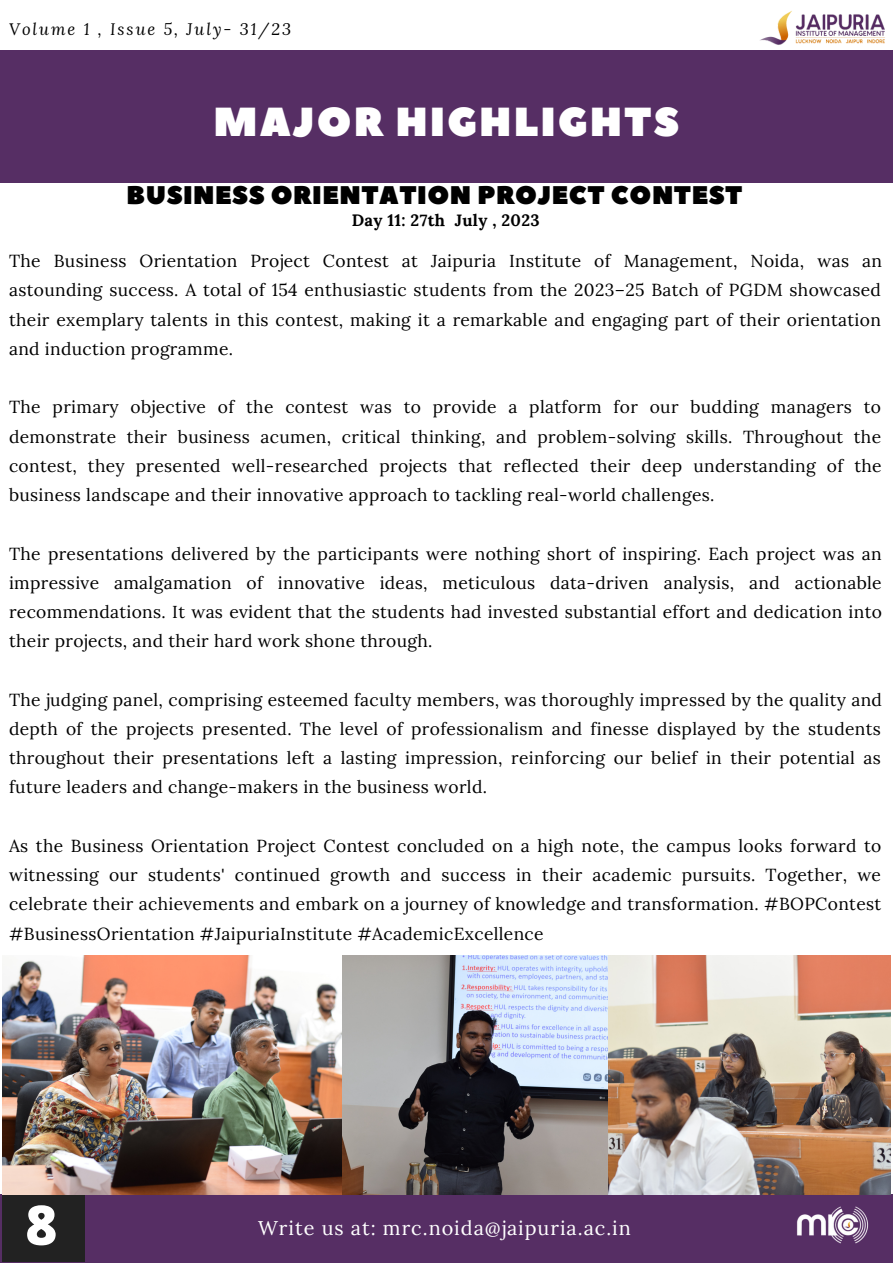
<style>
.page{position:relative;width:893px;height:1264px;background:#fff}
.page>*{position:absolute;margin:0;border:0;box-sizing:border-box;transform-origin:0 0}
.t1{font:800 54.75px "Open Sans";color:#fff}
.t2{font:40.5px "Peace Sans";letter-spacing:.05em;color:#fff}
.t3{font:25.5px "Peace Sans";letter-spacing:.02em;color:#000}
.t4{font:19.8px "Lora";letter-spacing:.05em;color:#fff}
.t5{font:17.4px/29.2px "Lora";letter-spacing:.02em;color:#000;text-align:justify}
.t6{font:italic 16.5px "Lora";letter-spacing:.12em;color:#000}
.t7{font:700 16.5px "Lora";letter-spacing:.02em;color:#000}
</style>
<div class="page">
<div style="left:0;top:51px;width:892px;height:131px;background:#562e64"></div>
<img style="left:760px;top:11px;width:125px;height:34px">
<div style="left:0;top:1194px;width:892px;height:68px;background:#562e64"></div>
<img style="left:797px;top:1206px;width:72px;height:38px">
<div style="left:2px;top:1194px;width:83px;height:68px;background:#222"></div>
<img style="left:2px;top:955px;width:888px;height:239px">
<p class="t6" style="left:9px;top:18px;width:283px">Volume 1 , Issue 5, July- 31/23</p>
<p class="t2" style="left:214px;top:95px;width:467px">MAJOR HIGHLIGHTS</p>
<p class="t3" style="left:127px;top:179px;width:617px">BUSINESS ORIENTATION PROJECT CONTEST</p>
<p class="t7" style="left:352px;top:209px;width:189px">Day 11: 27th July , 2023</p>
<p class="t5" style="left:9px;top:246px;width:874px">The Business Orientation Project Contest at Jaipuria Institute of Management, Noida, was an astounding success. A total of 154 enthusiastic students from the 2023–25 Batch of PGDM showcased their exemplary talents in this contest, making it a remarkable and engaging part of their orientation and induction programme.</p>
<p class="t5" style="left:9px;top:392px;width:874px">The primary objective of the contest was to provide a platform for our budding managers to demonstrate their business acumen, critical thinking, and problem-solving skills. Throughout the contest, they presented well-researched projects that reflected their deep understanding of the business landscape and their innovative approach to tackling real-world challenges.</p>
<p class="t5" style="left:9px;top:538px;width:874px">The presentations delivered by the participants were nothing short of inspiring. Each project was an impressive amalgamation of innovative ideas, meticulous data-driven analysis, and actionable recommendations. It was evident that the students had invested substantial effort and dedication into their projects, and their hard work shone through.</p>
<p class="t5" style="left:9px;top:684px;width:874px">The judging panel, comprising esteemed faculty members, was thoroughly impressed by the quality and depth of the projects presented. The level of professionalism and finesse displayed by the students throughout their presentations left a lasting impression, reinforcing our belief in their potential as future leaders and change-makers in the business world.</p>
<p class="t5" style="left:9px;top:831px;width:873px">As the Business Orientation Project Contest concluded on a high note, the campus looks forward to witnessing our students' continued growth and success in their academic pursuits. Together, we celebrate their achievements and embark on a journey of knowledge and transformation. #BOPContest #BusinessOrientation #JaipuriaInstitute #AcademicExcellence</p>
<p class="t1" style="left:25px;top:1186px;width:33px">8</p>
<p class="t4" style="left:258px;top:1214px;width:374px">Write us at: mrc.noida@jaipuria.ac.in</p>
</div>
